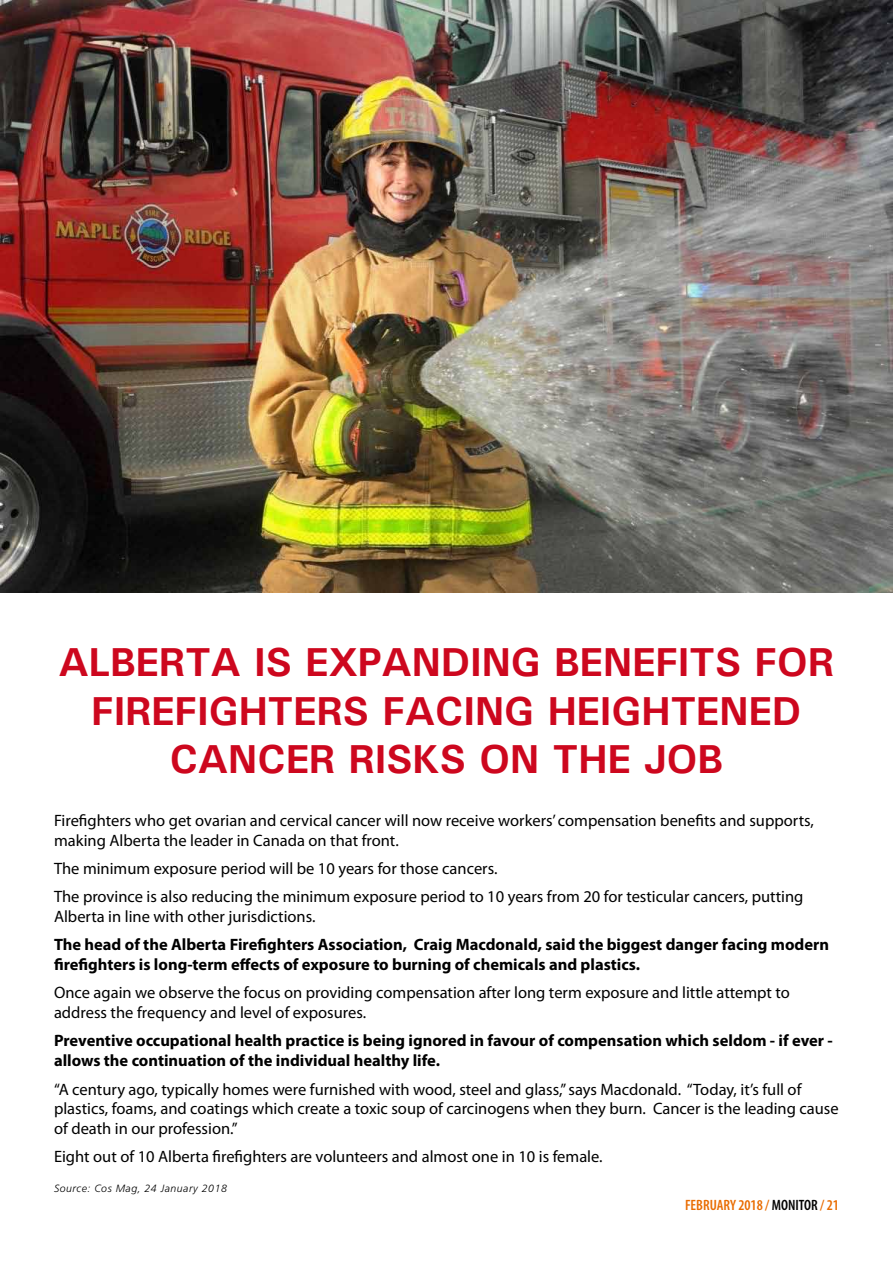
<style>
.page{position:relative;width:893px;height:1263px;background:#fff}
.page>*{position:absolute;margin:0;border:0;box-sizing:border-box;transform-origin:0 0}
.t1{font:700 40.5px/48.6px "Utah";color:#cd071e;text-align:center}
.t2{font:16.5px/19.8px "Myriad Pro";color:#000}
.t3{font:700 16.5px/19.8px "Myriad Pro";color:#000}
.t4{font:600 condensed 15px "Myriad Pro";color:#e96c00}
.t5{font:italic 300 10.5px "Frutiger";letter-spacing:.05em;color:#000}
.s1{color:#000}
</style>
<div class="page">
<img style="left:0;top:0;width:893px;height:592px">
<h1 class="t1" style="left:59px;top:638px;width:777px">ALBERTA IS EXPANDING BENEFITS FOR<br>FIREFIGHTERS FACING HEIGHTENED<br>CANCER RISKS ON THE JOB</h1>
<p class="t2" style="left:54px;top:810px;width:761px">Firefighters who get ovarian and cervical cancer will now receive workers’ compensation benefits and supports, making Alberta the leader in Canada on that front.</p>
<p class="t2" style="left:54px;top:854px;width:751px;line-height:28.3px">The minimum exposure period will be 10 years for those cancers.<br>The province is also reducing the minimum exposure period to 10 years from 20 for testicular cancers, putting</p>
<p class="t2" style="left:54px;top:906px;width:263px">Alberta in line with other jurisdictions.</p>
<p class="t3" style="left:54px;top:934px;width:777px">The head of the Alberta Firefighters Association, Craig Macdonald, said the biggest danger facing modern firefighters is long-term effects of exposure to burning of chemicals and plastics.</p>
<p class="t2" style="left:54px;top:983px;width:737px">Once again we observe the focus on providing compensation after long term exposure and little attempt to address the frequency and level of exposures.</p>
<p class="t3" style="left:54px;top:1030px;width:780px">Preventive occupational health practice is being ignored in favour of compensation which seldom - if ever - allows the continuation of the individual healthy life.</p>
<p class="t2" style="left:54px;top:1079px;width:786px">“A century ago, typically homes were furnished with wood, steel and glass,” says Macdonald. “Today, it’s full of plastics, foams, and coatings which create a toxic soup of carcinogens when they burn. Cancer is the leading cause of death in our profession.”</p>
<p class="t2" style="left:54px;top:1147px;width:550px">Eight out of 10 Alberta firefighters are volunteers and almost one in 10 is female.</p>
<p class="t5" style="left:54px;top:1182px;width:174px">Source: Cos Mag, 24 January 2018</p>
<p class="t4" style="left:685px;top:1197px;width:155px">FEBRUARY 2018 / <span class="s1">MONITOR</span> / 21</p>
</div>
